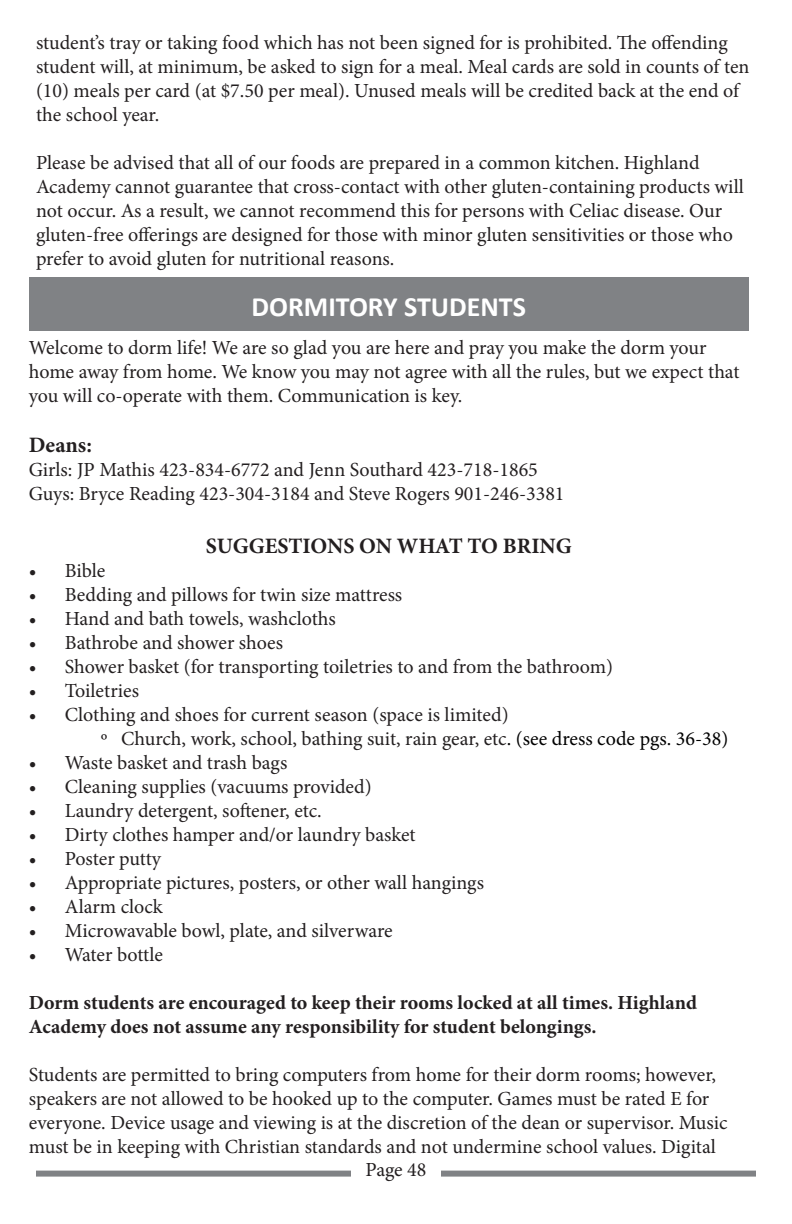
<style>
.page{position:relative;width:792px;height:1224px;background:#fff}
.page>*{position:absolute;margin:0;border:0;box-sizing:border-box;transform-origin:0 0}
.t1{font:700 28px "Calibri";color:#fff}
.t2{font:700 22px "Minion Pro";color:#231f20}
.t3{font:20px/24px "Minion Pro";color:#231f20}
.t4{font:700 20px/24px "Minion Pro";color:#231f20}
.s1{color:#000}
</style>
<div class="page">
<div style="left:36px;top:1171px;width:720px;height:6px;background:#808285"></div>
<div style="left:351px;top:1162px;width:90px;height:23px;background:#fff"></div>
<div style="left:29px;top:277px;width:720px;height:54px;background:#808285"></div>
<p class="t3" style="left:36px;top:30px;width:715px">student’s tray or taking food which has not been signed for is prohibited. The offending student will, at minimum, be asked to sign for a meal. Meal cards are sold in counts of ten (10) meals per card (at $7.50 per meal). Unused meals will be credited back at the end of the school year.</p>
<p class="t3" style="left:36px;top:150px;width:709px">Please be advised that all of our foods are prepared in a common kitchen. Highland Academy cannot guarantee that cross-contact with other gluten-containing products will not occur. As a result, we cannot recommend this for persons with Celiac disease. Our gluten-free offerings are designed for those with minor gluten sensitivities or those who prefer to avoid gluten for nutritional reasons.</p>
<p class="t1" style="left:252px;top:287px;width:276px">DORMITORY STUDENTS</p>
<p class="t3" style="left:29px;top:335px;width:712px">Welcome to dorm life! We are so glad you are here and pray you make the dorm your home away from home. We know you may not agree with all the rules, but we expect that you will co-operate with them. Communication is key.</p>
<p class="t2" style="left:29px;top:430px;width:65px">Deans:</p>
<p class="t3" style="left:29px;top:458px;width:511px">Girls: JP Mathis 423-834-6772 and Jenn Southard 423-718-1865</p>
<p class="t3" style="left:29px;top:482px;width:537px">Guys: Bryce Reading 423-304-3184 and Steve Rogers 901-246-3381</p>
<p class="t2" style="left:206px;top:530px;width:367px">SUGGESTIONS ON WHAT TO BRING</p>
<p class="t3" style="left:29px;top:559px;width:78px">• Bible</p>
<p class="t3" style="left:29px;top:583px;width:375px">• Bedding and pillows for twin size mattress</p>
<p class="t3" style="left:29px;top:607px;width:309px">• Hand and bath towels, washcloths</p>
<p class="t3" style="left:29px;top:631px;width:256px">• Bathrobe and shower shoes</p>
<p class="t3" style="left:29px;top:655px;width:586px">• Shower basket (for transporting toiletries to and from the bathroom)</p>
<p class="t3" style="left:29px;top:679px;width:112px">• Toiletries</p>
<p class="t3" style="left:29px;top:703px;width:481px">• Clothing and shoes for current season (space is limited)</p>
<p class="t3" style="left:101px;top:727px;width:629px">º Church, work, school, bathing suit, rain gear, etc<span class="s1">. (see dress code pgs. 36-38)</span></p>
<p class="t3" style="left:29px;top:751px;width:260px">• Waste basket and trash bags</p>
<p class="t3" style="left:29px;top:775px;width:344px">• Cleaning supplies (vacuums provided)</p>
<p class="t3" style="left:29px;top:799px;width:295px">• Laundry detergent, softener, etc.</p>
<p class="t3" style="left:29px;top:823px;width:388px">• Dirty clothes hamper and/or laundry basket</p>
<p class="t3" style="left:29px;top:847px;width:134px">• Poster putty</p>
<p class="t3" style="left:29px;top:871px;width:457px">• Appropriate pictures, posters, or other wall hangings</p>
<p class="t3" style="left:29px;top:895px;width:136px">• Alarm clock</p>
<p class="t3" style="left:29px;top:919px;width:365px">• Microwavable bowl, plate, and silverware</p>
<p class="t3" style="left:29px;top:943px;width:136px">• Water bottle</p>
<p class="t4" style="left:29px;top:990px;width:670px">Dorm students are encouraged to keep their rooms locked at all times. Highland<br>Academy does not assume any responsibility for student belongings.</p>
<p class="t3" style="left:29px;top:1063px;width:700px">Students are permitted to bring computers from home for their dorm rooms; however, speakers are not allowed to be hooked up to the computer. Games must be rated E for everyone. Device usage and viewing is at the discretion of the dean or supervisor. Music must be in keeping with Christian standards and not undermine school values. Digital</p>
<p class="t3" style="left:366px;top:1158px;width:62px">Page 48</p>
</div>
